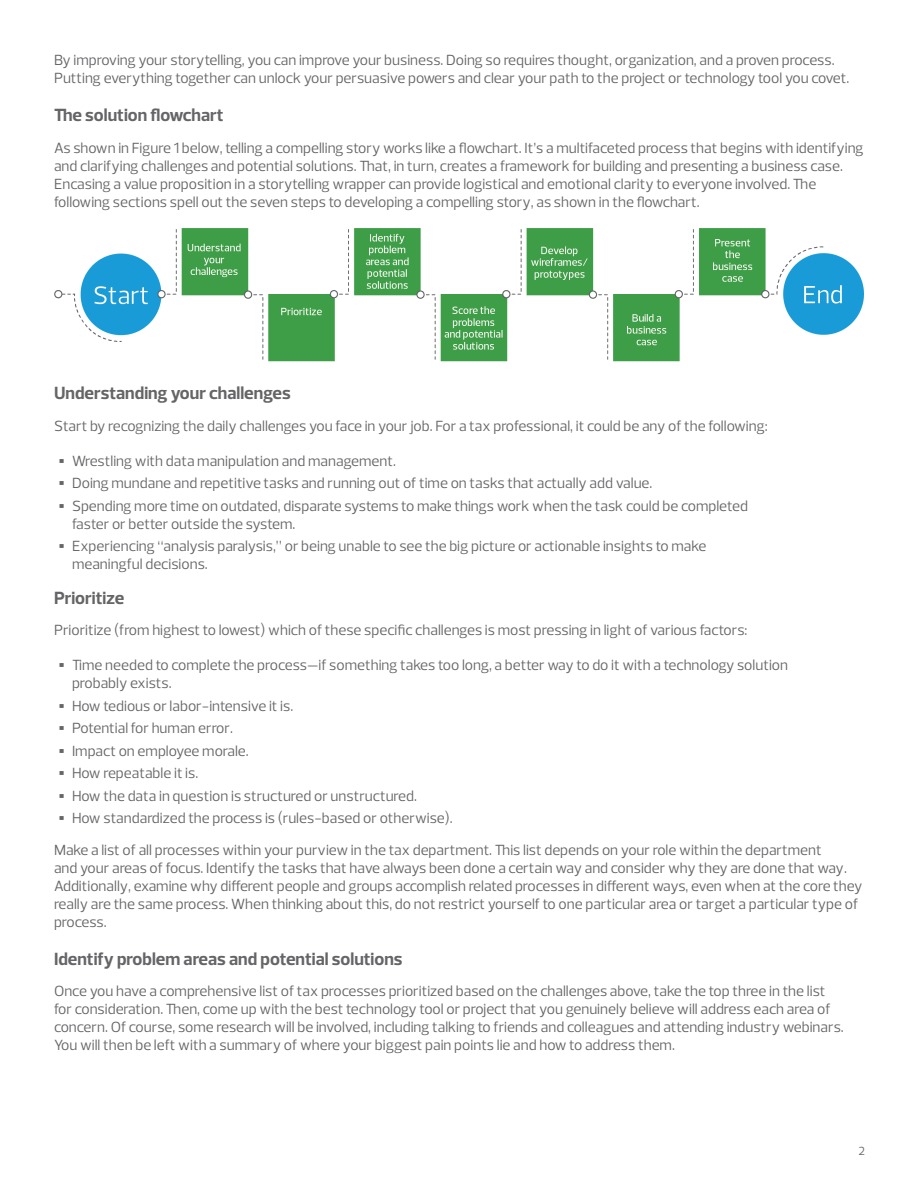
<style>
.page{position:relative;width:918px;height:1188px;background:#fff}
.page>*{position:absolute;margin:0;border:0;box-sizing:border-box;transform-origin:0 0}
.t1{font:700 18px "Prelo";color:#656568}
.t2{font:15px/18px "Prelo";color:#656568}
.t3{font:12px "Prelo";color:#656568}
.s1{font-weight:900;font-size:24px}
</style>
<div class="page">
<img style="left:54px;top:229px;width:810px;height:133px">
<p class="t2" style="left:54px;top:51px;width:797px">By improving your storytelling, you can improve your business. Doing so requires thought, organization, and a proven process.<br>Putting everything together can unlock your persuasive powers and clear your path to the project or technology tool you covet.</p>
<p class="t1" style="left:54px;top:104px;width:171px">The solution flowchart</p>
<p class="t2" style="left:54px;top:139px;width:811px">As shown in Figure 1 below, telling a compelling story works like a flowchart. It’s a multifaceted process that begins with identifying and clarifying challenges and potential solutions. That, in turn, creates a framework for building and presenting a business case.<br>Encasing a value proposition in a storytelling wrapper can provide logistical and emotional clarity to everyone involved. The following sections spell out the seven steps to developing a compelling story, as shown in the flowchart.</p>
<p class="t1" style="left:54px;top:382px;width:238px">Understanding your challenges</p>
<p class="t2" style="left:54px;top:417px;width:715px">Start by recognizing the daily challenges you face in your job. For a tax professional, it could be any of the following:</p>
<p class="t2" style="left:58px;top:452px;width:339px"><span class="s1">•</span> Wrestling with data manipulation and management.</p>
<p class="t2" style="left:58px;top:474px;width:595px"><span class="s1">•</span> Doing mundane and repetitive tasks and running out of time on tasks that actually add value.</p>
<p class="t2" style="left:72px;top:497px;width:677px;text-indent:-14px"><span class="s1">•</span> Spending more time on outdated, disparate systems to make things work when the task could be completed faster or better outside the system.</p>
<p class="t2" style="left:72px;top:537px;width:636px;text-indent:-14px"><span class="s1">•</span> Experiencing “analysis paralysis,” or being unable to see the big picture or actionable insights to make meaningful decisions.</p>
<p class="t1" style="left:54px;top:587px;width:72px">Prioritize</p>
<p class="t2" style="left:54px;top:621px;width:695px">Prioritize (from highest to lowest) which of these specific challenges is most pressing in light of various factors:</p>
<p class="t2" style="left:72px;top:656px;width:718px;text-indent:-14px"><span class="s1">•</span> Time needed to complete the process—if something takes too long, a better way to do it with a technology solution probably exists.</p>
<p class="t2" style="left:58px;top:697px;width:236px"><span class="s1">•</span> How tedious or labor-intensive it is.</p>
<p class="t2" style="left:58px;top:719px;width:176px"><span class="s1">•</span> Potential for human error.</p>
<p class="t2" style="left:58px;top:742px;width:192px"><span class="s1">•</span> Impact on employee morale.</p>
<p class="t2" style="left:58px;top:764px;width:141px"><span class="s1">•</span> How repeatable it is.</p>
<p class="t2" style="left:58px;top:787px;width:360px"><span class="s1">•</span> How the data in question is structured or unstructured.</p>
<p class="t2" style="left:54px;top:803px;width:769px;line-height:31.5px;text-indent:4px"><span class="s1">•</span> How standardized the process is (rules-based or otherwise).<br>Make a list of all processes within your purview in the tax department. This list depends on your role within the department</p>
<p class="t2" style="left:54px;top:859px;width:810px">and your areas of focus. Identify the tasks that have always been done a certain way and consider why they are done that way.<br>Additionally, examine why different people and groups accomplish related processes in different ways, even when at the core they really are the same process. When thinking about this, do not restrict yourself to one particular area or target a particular type of process.</p>
<p class="t1" style="left:54px;top:948px;width:350px">Identify problem areas and potential solutions</p>
<p class="t2" style="left:54px;top:982px;width:791px">Once you have a comprehensive list of tax processes prioritized based on the challenges above, take the top three in the list for consideration. Then, come up with the best technology tool or project that you genuinely believe will address each area of concern. Of course, some research will be involved, including talking to friends and colleagues and attending industry webinars.<br>You will then be left with a summary of where your biggest pain points lie and how to address them.</p>
<p class="t3" style="left:858px;top:1144px;width:8px">2</p>
</div>
